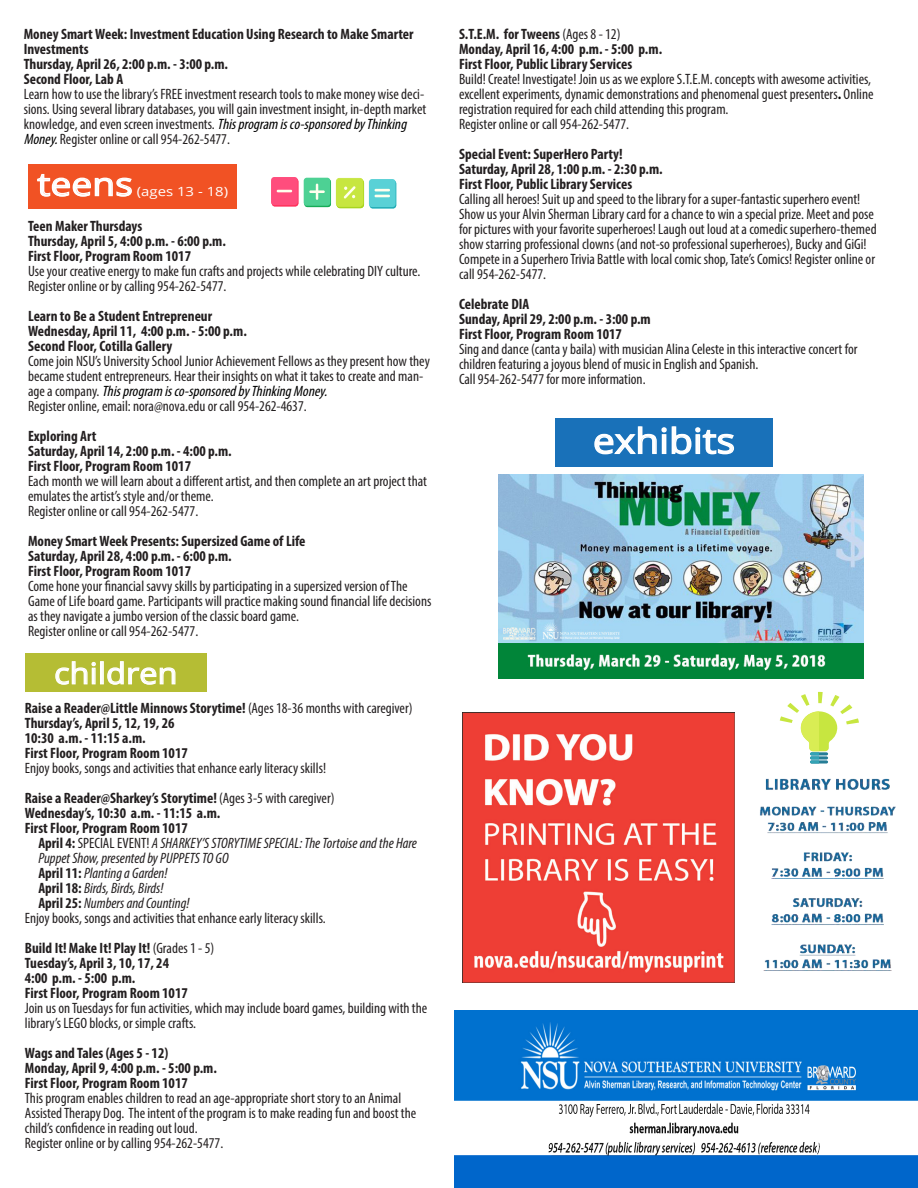
<style>
.page{position:relative;width:918px;height:1188px;background:#fff}
.page>*{position:absolute;margin:0;border:0;box-sizing:border-box;transform-origin:0 0}
.t1{font:34.5px "Open Sans";color:#fff;scale:1.13 1}
.t2{font:31.65px "Open Sans";color:#fff;scale:1.18 1}
.t3{font:29.1px "Open Sans";color:#fff;scale:1.12 1}
.t4{font:condensed 15px/15px "Myriad Pro";color:#231f20}
.t5{font:700 condensed 15px/15px "Myriad Pro";color:#231f20}
.t6{font:italic condensed 15px/15px "Myriad Pro";color:#231f20}
.t7{font:12.75px "Open Sans";color:#fff;scale:1.18 1}
.s1{font-style:italic;color:#000}
.s2{font-weight:400}
.s3{font-weight:700}
.s4{font-weight:700;font-style:normal}
.s5{font-style:normal}
.s6{font-weight:700;color:#000}
</style>
<div class="page">
<div style="left:25px;top:654px;width:182px;height:38px;background:#b5bd34"></div>
<svg style="left:55px;top:661px;width:41px;height:24px"></svg>
<div style="left:100px;top:661px;width:4px;height:23px;border:1px solid #fff"></div>
<svg style="left:107px;top:661px;width:69px;height:24px"></svg>
<img style="left:760px;top:778px;width:136px;height:193px">
<div style="left:555px;top:419px;width:218px;height:48px;background:#1971b9"></div>
<svg style="left:594px;top:426px;width:140px;height:29px"></svg>
<div style="left:28px;top:164px;width:209px;height:44px;background:#f15224"></div>
<svg style="left:37px;top:174px;width:95px;height:23px"></svg>
<div style="left:272px;top:178px;width:26px;height:28px;background:#ff335c;border-radius:3px"></div>
<div style="left:271px;top:177px;width:27px;height:28px;background:#ff4d7d;border-radius:3px"></div>
<svg style="left:277px;top:190px;width:15px;height:2px"></svg>
<div style="left:370px;top:180px;width:26px;height:28px;background:#21abb5;border-radius:3px"></div>
<div style="left:369px;top:179px;width:27px;height:28px;background:#59d1d6;border-radius:3px"></div>
<svg style="left:375px;top:189px;width:15px;height:8px"></svg>
<div style="left:304px;top:179px;width:27px;height:28px;background:#17ab57;border-radius:3px"></div>
<div style="left:304px;top:178px;width:26px;height:28px;background:#4dd194;border-radius:3px"></div>
<hr style="left:309px;top:190px;width:16px;height:3px;background:#ffffed">
<svg style="left:316px;top:184px;width:2px;height:16px"></svg>
<svg style="left:336px;top:178px;width:28px;height:30px"></svg>
<img style="left:455px;top:1011px;width:463px;height:177px">
<img style="left:499px;top:474px;width:365px;height:204px">
<svg style="left:780px;top:692px;width:79px;height:72px"></svg>
<img style="left:462px;top:713px;width:273px;height:269px">
<p class="t5" style="left:24px;top:26px;width:391px">Money Smart Week: Investment Education Using Research to Make Smarter<br>Investments</p>
<p class="t5" style="left:24px;top:56px;width:206px">Thursday, April 26, 2:00 p.m. - 3:00 p.m.</p>
<p class="t5" style="left:24px;top:71px;width:101px">Second Floor, Lab A</p>
<p class="t4" style="left:24px;top:87px;width:404px">Learn how to use the library’s FREE investment research tools to make money wise deci&shy;sions. Using several library databases, you will gain investment insight, in-depth market knowledge, and even screen investments. <span class="s1">Thisprogram isco-sponsoredbyThinking Money.</span>Register online or call 954-262-5477.</p>
<p class="t2" style="left:37px;top:162px;width:83px">teens</p>
<p class="t7" style="left:137px;top:182px;width:79px">(ages 13 - 18)</p>
<p class="t5" style="left:28px;top:218px;width:116px">Teen Maker Thursdays</p>
<p class="t5" style="left:28px;top:233px;width:199px">Thursday, April 5, 4:00 p.m. - 6:00 p.m.</p>
<p class="t5" style="left:28px;top:248px;width:164px">First Floor, Program Room 1017</p>
<p class="t4" style="left:28px;top:264px;width:394px">Use your creative energy to make fun crafts and projects while celebrating DIY culture.<br>Register online or by calling 954-262-5477.</p>
<p class="t5" style="left:28px;top:308px;width:186px">Learn to Be a Student Entrepreneur</p>
<p class="t5" style="left:28px;top:323px;width:220px">Wednesday, April 11, 4:00 p.m. - 5:00 p.m.</p>
<p class="t5" style="left:28px;top:338px;width:146px">Second Floor, Cotilla Gallery</p>
<p class="t4" style="left:28px;top:354px;width:403px">Come join NSU’s University School Junior Achievement Fellows as they present how they became student entrepreneurs. Hear their insights on what it takes to create and man&shy;a g e a c o m p a n y . <span class="s1">Thisprogram isco-sponsoredbyThinkingMoney.</span></p>
<p class="t4" style="left:28px;top:399px;width:280px">Register online, email: nora@nova.edu or call 954-262-4637.</p>
<p class="t5" style="left:28px;top:428px;width:70px">Exploring Art</p>
<p class="t5" style="left:28px;top:443px;width:205px">Saturday, April 14, 2:00 p.m. - 4:00 p.m.</p>
<p class="t5" style="left:28px;top:458px;width:164px">First Floor, Program Room 1017</p>
<p class="t4" style="left:28px;top:474px;width:400px">Each month we will learn about a different artist, and then complete an art project that emulates the artist’s style and/or theme.</p>
<p class="t4" style="left:28px;top:504px;width:172px">Register online or call 954-262-5477.</p>
<p class="t5" style="left:28px;top:533px;width:279px">Money Smart Week Presents: Supersized Game of Life</p>
<p class="t5" style="left:28px;top:548px;width:205px">Saturday, April 28, 4:00 p.m. - 6:00 p.m.</p>
<p class="t5" style="left:28px;top:563px;width:164px">First Floor, Program Room 1017</p>
<p class="t4" style="left:28px;top:579px;width:405px">Come hone your financial savvy skills by participating in a supersized version of The<br>Game of Life board game. Participants will practice making sound financial life decisions as they navigate a jumbo version of the classic board game.</p>
<p class="t4" style="left:28px;top:624px;width:172px">Register online or call 954-262-5477.</p>
<p class="t3" style="left:54px;top:653px;width:112px">children</p>
<p class="t5" style="left:25px;top:700px;width:389px">Raise a Reader@Little Minnows Storytime! <span class="s2">(Ages 18-36 months with caregiver)</span></p>
<p class="t5" style="left:25px;top:715px;width:151px">Thursday’s, April 5, 12, 19, 26</p>
<p class="t5" style="left:25px;top:730px;width:122px">10:30 a.m. - 11:15 a.m.</p>
<p class="t4" style="left:25px;top:746px;width:303px"><span class="s3">First Floor, Program Room 1017<br></span>Enjoy books, songs and activities that enhance early literacy skills!</p>
<p class="t5" style="left:25px;top:790px;width:311px">Raise a Reader@Sharkey’s Storytime! <span class="s2">(Ages 3-5 with caregiver)</span></p>
<p class="t5" style="left:25px;top:805px;width:197px">Wednesday’s, 10:30 a.m. - 11:15 a.m.</p>
<p class="t5" style="left:25px;top:820px;width:164px">First Floor, Program Room 1017</p>
<p class="t6" style="left:38px;top:836px;width:380px"><span class="s4">April 4:</span> <span class="s5">SPECIAL EVENT!</span> A SHARKEY’S STORYTIME SPECIAL: The Tortoise and the Hare<br>Puppet Show, presented by PUPPETS TO GO</p>
<p class="t6" style="left:38px;top:866px;width:131px"><span class="s4">April 11:</span> Planting a Garden!<br><span class="s4">April 18:</span> Birds, Birds, Birds!</p>
<p class="t6" style="left:38px;top:896px;width:153px"><span class="s4">April 25:</span> Numbers and Counting!</p>
<p class="t4" style="left:25px;top:911px;width:302px">Enjoy books, songs and activities that enhance early literacy skills.</p>
<p class="t5" style="left:25px;top:940px;width:191px">Build It! Make It! Play It! <span class="s2">(Grades 1 - 5)</span></p>
<p class="t5" style="left:25px;top:955px;width:146px">Tuesday’s, April 3, 10, 17, 24<br>4:00 p.m. - 5:00 p.m.</p>
<p class="t5" style="left:25px;top:985px;width:164px">First Floor, Program Room 1017</p>
<p class="t4" style="left:25px;top:1001px;width:404px">Join us on Tuesdays for fun activities, which may include board games, building with the library’s LEGO blocks, or simple crafts.</p>
<p class="t5" style="left:25px;top:1045px;width:145px">Wags and Tales (Ages 5 - 12)</p>
<p class="t5" style="left:25px;top:1060px;width:194px">Monday, April 9, 4:00 p.m. - 5:00 p.m.</p>
<p class="t5" style="left:25px;top:1075px;width:164px">First Floor, Program Room 1017</p>
<p class="t4" style="left:25px;top:1091px;width:393px">This program enables children to read an age-appropriate short story to an Animal<br>Assisted Therapy Dog. The intent of the program is to make reading fun and boost the child’s confidence in reading out loud.</p>
<p class="t4" style="left:25px;top:1136px;width:200px">Register online or by calling 954-262-5477.</p>
<p class="t5" style="left:459px;top:26px;width:205px">S.T.E.M. for Tweens <span class="s2">(Ages 8 - 12)<br></span>Monday, April 16, 4:00 p.m. - 5:00 p.m.</p>
<p class="t5" style="left:459px;top:56px;width:175px">First Floor, Public Library Services</p>
<p class="t4" style="left:459px;top:72px;width:416px">Build! Create! Investigate! Join us as we explore S.T.E.M. concepts with awesome activities, excellent experiments, dynamic demonstrations and phenomenal guest presenters<span class="s6">.</span> Online registration required for each child attending this program.</p>
<p class="t4" style="left:459px;top:117px;width:172px">Register online or call 954-262-5477.</p>
<p class="t5" style="left:459px;top:146px;width:165px">Special Event: SuperHero Party!</p>
<p class="t5" style="left:459px;top:161px;width:205px">Saturday, April 28, 1:00 p.m. - 2:30 p.m.</p>
<p class="t5" style="left:459px;top:176px;width:175px">First Floor, Public Library Services</p>
<p class="t4" style="left:459px;top:192px;width:419px">Calling all heroes! Suit up and speed to the library for a super-fantastic superhero event!<br>Show us your Alvin Sherman Library card for a chance to win a special prize. Meet and pose for pictures with your favorite superheroes! Laugh out loud at a comedic superhero-themed show starring professional clowns (and not-so professional superheroes), Bucky and GiGi!<br>Compete in a Superhero Trivia Battle with local comic shop, Tate’s Comics! Register online or call 954-262-5477.</p>
<p class="t5" style="left:459px;top:296px;width:72px">Celebrate DIA</p>
<p class="t5" style="left:459px;top:311px;width:193px">Sunday, April 29, 2:00 p.m. - 3:00 p.m</p>
<p class="t5" style="left:459px;top:326px;width:164px">First Floor, Program Room 1017</p>
<p class="t4" style="left:459px;top:342px;width:400px">Sing and dance (canta y baila) with musician Alina Celeste in this interactive concert for children featuring a joyous blend of music in English and Spanish.</p>
<p class="t4" style="left:459px;top:372px;width:188px">Call 954-262-5477 for more information.</p>
<p class="t1" style="left:593px;top:417px;width:127px">exhibits</p>
</div>
